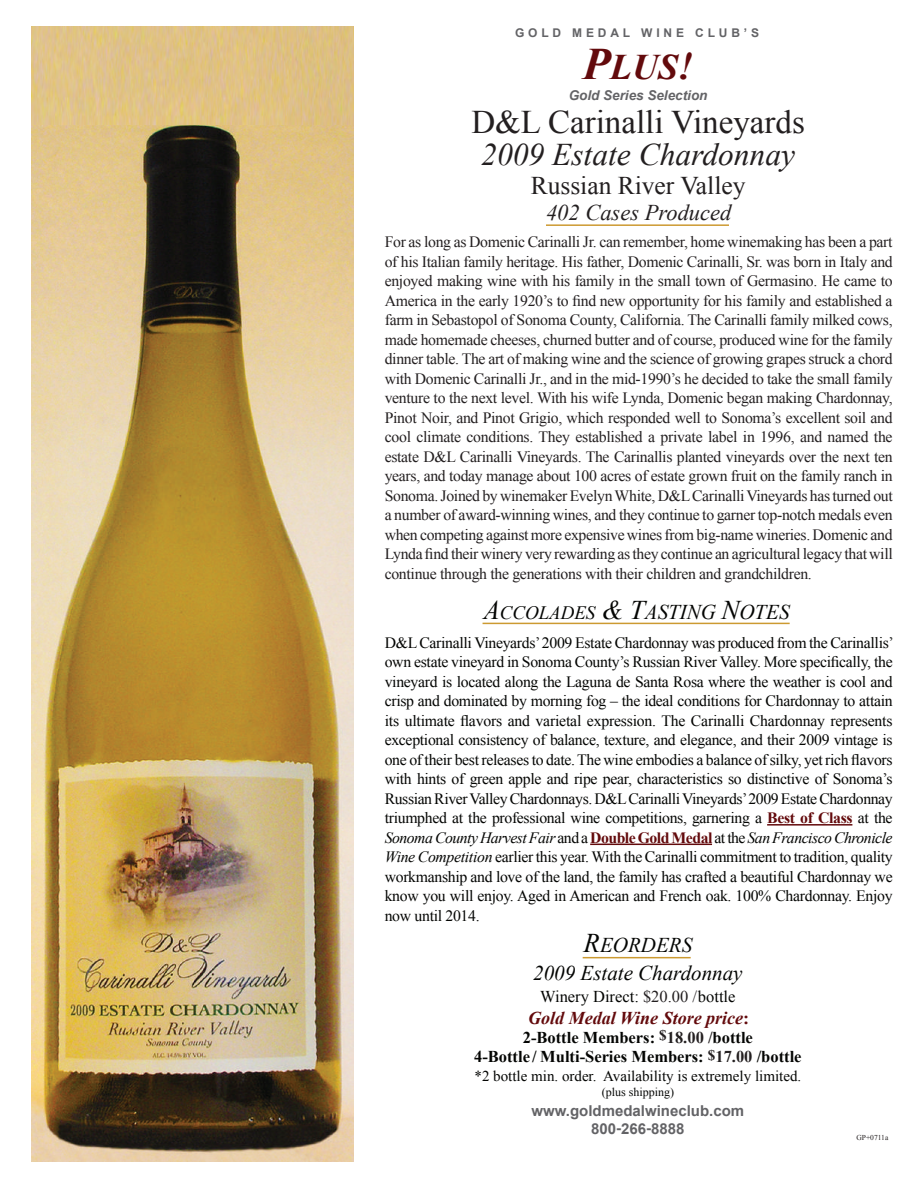
<style>
.page{position:relative;width:918px;height:1188px;background:#fff}
.page>*{position:absolute;margin:0;border:0;box-sizing:border-box;transform-origin:0 0}
.t1{font:italic 700 36px "Times New Roman";color:#630a0c}
.t2{font:33px "Times New Roman";color:#231f20}
.t3{font:italic 31.5px "Times New Roman";color:#231f20}
.t4{font:25.5px "Times New Roman";color:#231f20}
.t5{font:italic 22.5px "Times New Roman";color:#231f20}
.t6{font:italic 21px "Times New Roman";color:#040503}
.t7{font:italic 700 18px "Times New Roman";color:#630a0c}
.t8{font:700 16.5px/19px "Times New Roman";color:#040503;text-align:center}
.t9{font:16.5px "Times New Roman";color:#040503}
.t10{font:15.75px/19.5px "Times New Roman";letter-spacing:-.02em;color:#231f20;text-align:justify}
.t11{font:15.75px/19.5px "Times New Roman";letter-spacing:-.02em;color:#040503;text-align:justify}
.t12{font:15px "Times New Roman";color:#040503}
.t13{font:700 15px/18px "Arial";color:#636366;text-align:center}
.t14{font:italic 700 13.5px "Arial";color:#636366}
.t15{font:700 12px "Arial";letter-spacing:.32em;color:#636366}
.t16{font:12px "Times New Roman";color:#040503}
.t17{font:7.5px "Times New Roman";color:#231f20}
.s1{font-size:45px}
.s2{font-size:39px}
.s3{font-size:27px}
.s4{font-size:18.9px}
.s5{font-weight:700;color:#630a0c}
.s6{font-style:italic}
.s7{color:#231f20}
.s8{font-style:normal}
.s9{font-size:15px;color:#231f20}
</style>
<div class="page">
<hr style="left:767px;top:824px;width:85px;height:2px;background:#630a0c">
<hr style="left:590px;top:844px;width:122px;height:1px;background:#630a0c">
<hr style="left:483px;top:623px;width:307px;height:1px;background:#cc9a31">
<hr style="left:583px;top:957px;width:108px;height:1px;background:#cc9a31">
<hr style="left:546px;top:224px;width:183px;height:2px;background:#cc9a31">
<img style="left:32px;top:125px;width:321px;height:1036px">
<img style="left:32px;top:27px;width:321px;height:98px">
<p class="t15" style="left:515px;top:25px;width:245px">GOLD MEDAL WINE CLUB’S</p>
<h1 class="t1" style="left:583px;top:42px;width:112px"><span class="s1">P</span>LUS<span class="s2">!</span></h1>
<p class="t14" style="left:569px;top:86px;width:140px">Gold Series Selection</p>
<h2 class="t2" style="left:471px;top:99px;width:335px">D&amp;L Carinalli Vineyards</h2>
<h3 class="t3" style="left:481px;top:133px;width:315px">2009 Estate Chardonnay</h3>
<h3 class="t4" style="left:531px;top:168px;width:216px">Russian River Valley</h3>
<h3 class="t5" style="left:546px;top:197px;width:187px">402 Cases Produced</h3>
<p class="t10" style="left:385px;top:232px;width:510px">For as long as Domenic Carinalli Jr. can remember, home winemaking has been a part of his Italian family heritage. His father, Domenic Carinalli, Sr. was born in Italy and enjoyed making wine with his family in the small town of Germasino. He came to America in the early 1920’s to find new opportunity for his family and established a farm in Sebastopol of Sonoma County, California. The Carinalli family milked cows, made homemade cheeses, churned butter and of course, produced wine for the family dinner table. The art of making wine and the science of growing grapes struck a chord with Domenic Carinalli Jr., and in the mid-1990’s he decided to take the small family venture to the next level. With his wife Lynda, Domenic began making Chardonnay, Pinot Noir, and Pinot Grigio, which responded well to Sonoma’s excellent soil and cool climate conditions. They established a private label in 1996, and named the estate D&amp;L Carinalli Vineyards. The Carinallis planted vineyards over the next ten years, and today manage about 100 acres of estate grown fruit on the family ranch in Sonoma. Joined by winemaker Evelyn White, D&amp;L Carinalli Vineyards has turned out a number of award-winning wines, and they continue to garner top-notch medals even when competing against more expensive wines from big-name wineries. Domenic and Lynda find their winery very rewarding as they continue an agricultural legacy that will continue through the generations with their children and grandchildren.</p>
<h3 class="t6" style="left:483px;top:597px;width:308px"><span class="s3">A</span><span class="s4">CCOLADES</span> <span class="s3">&amp; T</span>ASTING <span class="s3">N</span>OTES</h3>
<p class="t11" style="left:385px;top:632px;width:511px">D&amp;L Carinalli Vineyards’ 2009 Estate Chardonnay was produced from the Carinallis’ own estate vineyard in Sonoma County’s Russian River Valley. More specifically, the vineyard is located along the Laguna de Santa Rosa where the weather is cool and crisp and dominated by morning fog – the ideal conditions for Chardonnay to attain its ultimate flavors and varietal expression. The Carinalli Chardonnay represents exceptional consistency of balance, texture, and elegance, and their 2009 vintage is one of their best releases to date. The wine embodies a balance of silky, yet rich flavors with hints of green apple and ripe pear, characteristics so distinctive of Sonoma’s Russian River Valley Chardonnays. D&amp;L Carinalli Vineyards’ 2009 Estate Chardonnay triumphed at the professional wine competitions, garnering a <span class="s5">Best of Class</span> at the <span class="s6">Sonoma County Harvest Fair</span> and a <span class="s5">Double Gold Medal</span> at the <span class="s6">San Francisco Chronicle Wine Competition</span> earlier this year. With the Carinalli commitment to tradition, quality workmanship and love of the land, the family has crafted a beautiful Chardonnay we know you will enjoy. Aged in American and French oak. 100% Chardonnay. Enjoy now until 2014.</p>
<h3 class="t6" style="left:584px;top:931px;width:110px"><span class="s3">R</span>EORDERS</h3>
<h3 class="t6" style="left:533px;top:959px;width:211px">2009 Estate Chardonnay</h3>
<p class="t9" style="left:540px;top:986px;width:197px">Winery Direct: <span class="s7">$20.00 /</span> bottle</p>
<p class="t7" style="left:528px;top:1006px;width:222px">Gold Medal Wine Store price<span class="s8">:</span></p>
<p class="t8" style="left:474px;top:1027px;width:329px">2-Bottle Members: <span class="s9">$</span><span class="s7">18.00 /</span>bottle<br>4-Bottle / Multi-Series Members: <span class="s9">$</span><span class="s7">17.00</span> /bottle</p>
<p class="t12" style="left:475px;top:1066px;width:328px">*2 bottle min. order. Availability is extremely limited.</p>
<p class="t16" style="left:602px;top:1084px;width:74px">(plus shipping)</p>
<p class="t13" style="left:531px;top:1102px;width:214px">www.goldmedalwineclub.com<br>800-266-8888</p>
<p class="t17" style="left:856px;top:1132px;width:33px">GP+0711a</p>
</div>
